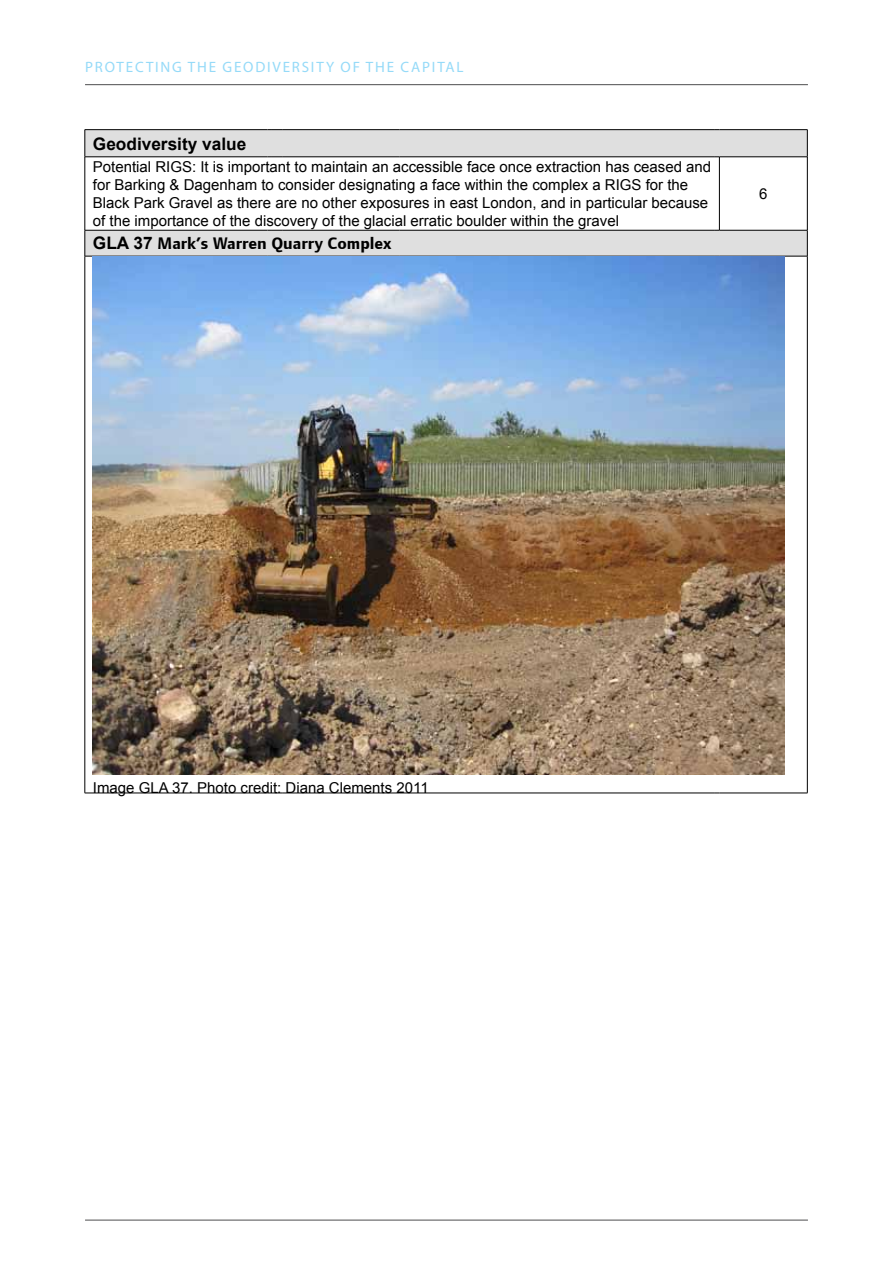
<style>
.page{position:relative;width:893px;height:1263px;background:#fff}
.page>*{position:absolute;margin:0;border:0;box-sizing:border-box;transform-origin:0 0}
.t1{font:700 17.25px "Foundry Form Sans";color:#000}
.t2{font:700 17.25px "Arial";color:#000}
.t3{font:15px/18px "Arial";color:#000}
.t4{font:15px "Myriad Pro";letter-spacing:.12em;color:#95daf8}
.s1{font-family:"Arial"}
</style>
<div class="page">
<hr style="left:85px;top:84px;width:723px;height:1px;background:#4d4d4f">
<hr style="left:85px;top:1220px;width:723px;height:1px;background:#4d4d4f">
<svg style="left:86px;top:130px;width:721px;height:126px"></svg>
<hr style="left:85px;top:129px;width:182px;height:1px;background:#000">
<svg style="left:267px;top:129px;width:16px;height:1px"></svg>
<hr style="left:283px;top:129px;width:116px;height:1px;background:#000">
<hr style="left:399px;top:129px;width:316px;height:1px;background:#000">
<hr style="left:719px;top:129px;width:88px;height:1px;background:#000">
<hr style="left:85px;top:157px;width:182px;height:1px;background:#000">
<svg style="left:267px;top:157px;width:16px;height:1px"></svg>
<hr style="left:283px;top:157px;width:116px;height:1px;background:#000">
<hr style="left:399px;top:157px;width:316px;height:1px;background:#000">
<hr style="left:719px;top:157px;width:88px;height:1px;background:#000">
<hr style="left:85px;top:230px;width:182px;height:1px;background:#000">
<svg style="left:267px;top:230px;width:16px;height:1px"></svg>
<hr style="left:283px;top:230px;width:116px;height:1px;background:#000">
<hr style="left:399px;top:230px;width:316px;height:1px;background:#000">
<hr style="left:719px;top:230px;width:88px;height:1px;background:#000">
<hr style="left:85px;top:256px;width:182px;height:1px;background:#000">
<hr style="left:719px;top:256px;width:88px;height:1px;background:#000">
<hr style="left:85px;top:793px;width:182px;height:1px;background:#000">
<svg style="left:267px;top:793px;width:16px;height:1px"></svg>
<hr style="left:283px;top:793px;width:116px;height:1px;background:#000">
<hr style="left:399px;top:793px;width:316px;height:1px;background:#000">
<hr style="left:719px;top:793px;width:88px;height:1px;background:#000">
<svg style="left:85px;top:130px;width:1px;height:27px"></svg>
<hr style="left:85px;top:157px;width:1px;height:73px;background:#000">
<svg style="left:85px;top:230px;width:1px;height:26px"></svg>
<hr style="left:85px;top:256px;width:1px;height:537px;background:#000">
<svg style="left:807px;top:130px;width:1px;height:27px"></svg>
<hr style="left:719px;top:157px;width:1px;height:73px;background:#000">
<hr style="left:807px;top:157px;width:1px;height:73px;background:#000">
<svg style="left:807px;top:230px;width:1px;height:26px"></svg>
<hr style="left:807px;top:256px;width:1px;height:537px;background:#000">
<img style="left:93px;top:256px;width:691px;height:519px">
<p class="t4" style="left:85px;top:58px;width:380px">PROTECTING THE GEODIVERSITY OF THE CAPITAL</p>
<p class="t2" style="left:93px;top:132px;width:155px">Geodiversity value</p>
<p class="t3" style="left:93px;top:158px;width:620px">Potential RIGS: It is important to maintain an accessible face once extraction has ceased and for Barking &amp; Dagenham to consider designating a face within the complex a RIGS for the Black Park Gravel as there are no other exposures in east London, and in particular because of the importance of the discovery of the glacial erratic boulder within the gravel</p>
<p class="t1" style="left:93px;top:234px;width:300px"><span class="s1">GLA 37</span> Mark’s Warren Quarry Complex</p>
<p class="t3" style="left:759px;top:185px;width:10px">6</p>
<p class="t3" style="left:93px;top:779px;width:337px">Image GLA 37. Photo credit: Diana Clements 2011</p>
</div>
